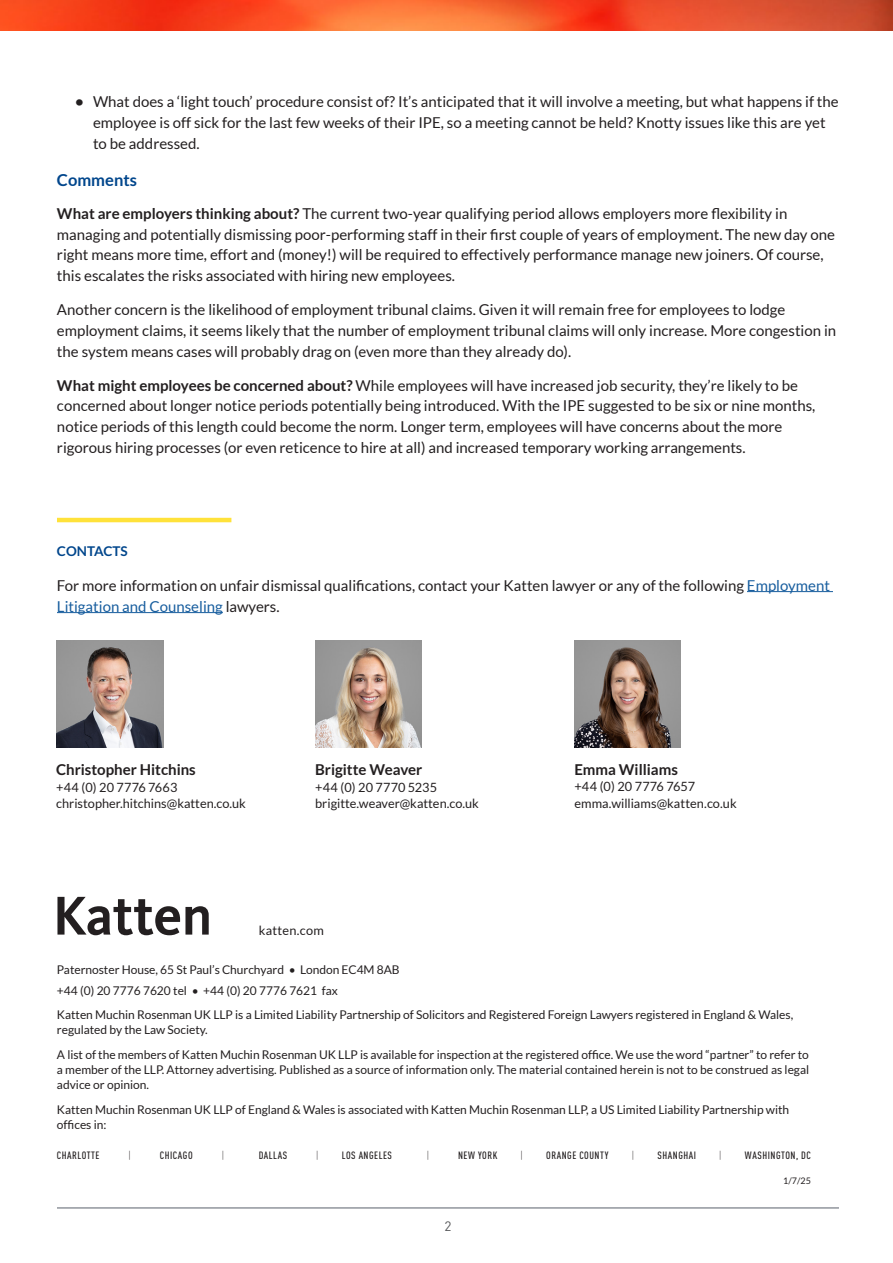
<style>
.page{position:relative;width:893px;height:1263px;background:#fff}
.page>*{position:absolute;margin:0;border:0;box-sizing:border-box;transform-origin:0 0}
.SubHeads{font:700 16.5px "Lato";color:#01468c}
.t1{font:15px/20.7px "Lato";color:#231f20}
.t2{font:700 15px "Lato";color:#231f20}
.t3{font:700 13.5px "Lato";color:#01468c}
.t4{font:13.5px "DINOT";color:#57585a}
.t5{font:12.75px/16.5px "Lato";color:#231f20}
.t6{font:12.75px "Lato";letter-spacing:.02em;color:#231f20}
.t7{font:12px/15px "Lato";letter-spacing:-.005em;color:#231f20}
.t8{font:500 condensed 10.5px "DINOT";letter-spacing:.05em;color:#231f20}
.t9{font:300 condensed 10.5px "DINOT";color:#231f20}
.t10{font:9px "Lato";color:#231f20}
.s1{font-weight:700}
.s2{color:#175d9e}
</style>
<div class="page">
<hr style="left:57px;top:1207px;width:782px;height:2px;background:#91959d">
<img style="left:0;top:0;width:893px;height:30px">
<hr style="left:57px;top:518px;width:174px;height:4px;background:#ffe23a">
<hr style="left:747px;top:591px;width:86px;height:1px;background:#175d9e">
<hr style="left:57px;top:612px;width:166px;height:1px;background:#175d9e">
<img style="left:57px;top:641px;width:106px;height:106px">
<img style="left:315px;top:641px;width:107px;height:106px">
<img style="left:574px;top:640px;width:107px;height:107px">
<svg style="left:57px;top:897px;width:152px;height:38px"></svg>
<p class="t1" style="left:93px;top:91px;width:747px;text-indent:-18px"><span class="s1">•</span> What does a ‘light touch’ procedure consist of? It’s anticipated that it will involve a meeting, but what happens if the employee is off sick for the last few weeks of their IPE, so a meeting cannot be held? Knotty issues like this are yet to be addressed.</p>
<p class="SubHeads" style="left:57px;top:171px;width:81px">Comments</p>
<p class="t1" style="left:57px;top:203px;width:779px"><span class="s1">What are employers thinking about?</span> The current two-year qualifying period allows employers more flexibility in managing and potentially dismissing poor-performing staff in their first couple of years of employment. The new day one right means more time, effort and (money!) will be required to effectively performance manage new joiners. Of course, this escalates the risks associated with hiring new employees.</p>
<p class="t1" style="left:57px;top:299px;width:781px">Another concern is the likelihood of employment tribunal claims. Given it will remain free for employees to lodge employment claims, it seems likely that the number of employment tribunal claims will only increase. More congestion in the system means cases will probably drag on (even more than they already do).</p>
<p class="t1" style="left:57px;top:375px;width:760px"><span class="s1">What might employees be concerned about?</span> While employees will have increased job security, they’re likely to be concerned about longer notice periods potentially being introduced. With the IPE suggested to be six or nine months, notice periods of this length could become the norm. Longer term, employees will have concerns about the more rigorous hiring processes (or even reticence to hire at all) and increased temporary working arrangements.</p>
<p class="t3" style="left:57px;top:543px;width:72px">CONTACTS</p>
<p class="t1" style="left:57px;top:574px;width:775px">For more information on unfair dismissal qualifications, contact your Katten lawyer or any of the following <span class="s2">Employment<br>Litigation and Counseling</span> lawyers.</p>
<p class="t2" style="left:56px;top:761px;width:141px">Christopher Hitchins</p>
<p class="t5" style="left:56px;top:778px;width:191px">+44 (0) 20 7776 7663 christopher.hitchins@katten.co.uk</p>
<p class="t2" style="left:315px;top:761px;width:109px">Brigitte Weaver</p>
<p class="t5" style="left:315px;top:778px;width:165px">+44 (0) 20 7770 5235 brigitte.weaver@katten.co.uk</p>
<p class="t2" style="left:574px;top:761px;width:105px">Emma Williams</p>
<p class="t5" style="left:574px;top:778px;width:164px">+44 (0) 20 7776 7657 emma.williams@katten.co.uk</p>
<p class="t6" style="left:259px;top:923px;width:66px">katten.com</p>
<p class="t7" style="left:57px;top:962px;width:344px">Paternoster House, 65 St Paul’s Churchyard • London EC4M 8AB</p>
<p class="t7" style="left:57px;top:982px;width:282px">+44 (0) 20 7776 7620 tel • +44 (0) 20 7776 7621 fax</p>
<p class="t7" style="left:57px;top:1007px;width:738px">Katten Muchin Rosenman UK LLP is a Limited Liability Partnership of Solicitors and Registered Foreign Lawyers registered in England &amp; Wales, regulated by the Law Society.</p>
<p class="t7" style="left:57px;top:1047px;width:754px;text-align:justify">A list of the members of Katten Muchin Rosenman UK LLP is available for inspection at the registered office. We use the word “partner” to refer to a member of the LLP. Attorney advertising. Published as a source of information only. The material contained herein is not to be construed as legal advice or opinion.</p>
<p class="t7" style="left:57px;top:1102px;width:734px">Katten Muchin Rosenman UK LLP of England &amp; Wales is associated with Katten Muchin Rosenman LLP, a US Limited Liability Partnership with offices in:</p>
<p class="t8" style="left:57px;top:1149px;width:44px">CHARLOTTE</p>
<p class="t9" style="left:129px;top:1149px;width:4px">|</p>
<p class="t8" style="left:160px;top:1149px;width:34px">CHICAGO</p>
<p class="t9" style="left:222px;top:1149px;width:4px">|</p>
<p class="t8" style="left:259px;top:1149px;width:30px">DALLAS</p>
<p class="t9" style="left:316px;top:1149px;width:4px">|</p>
<p class="t8" style="left:342px;top:1149px;width:52px">LOS ANGELES</p>
<p class="t9" style="left:427px;top:1149px;width:4px">|</p>
<p class="t8" style="left:458px;top:1149px;width:41px">NEW YORK</p>
<p class="t9" style="left:521px;top:1149px;width:4px">|</p>
<p class="t8" style="left:546px;top:1149px;width:64px">ORANGE COUNTY</p>
<p class="t9" style="left:632px;top:1149px;width:4px">|</p>
<p class="t8" style="left:657px;top:1149px;width:40px">SHANGHAI</p>
<p class="t9" style="left:719px;top:1149px;width:4px">|</p>
<p class="t8" style="left:745px;top:1149px;width:67px">WASHINGTON, DC</p>
<p class="t10" style="left:783px;top:1175px;width:29px">1/7/25</p>
<p class="t4" style="left:444px;top:1217px;width:9px">2</p>
</div>
